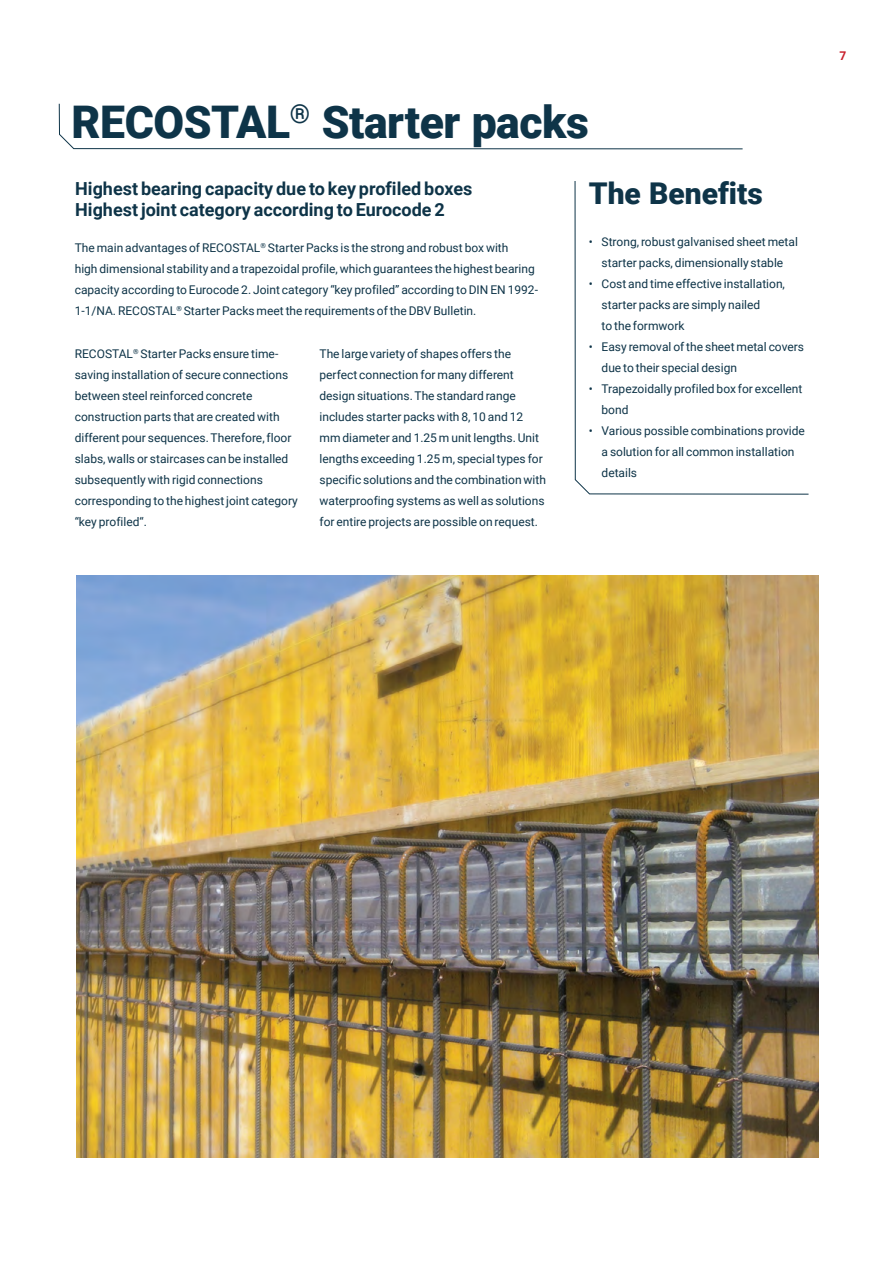
<style>
.page{position:relative;width:893px;height:1263px;background:#fff}
.page>*{position:absolute;margin:0;border:0;box-sizing:border-box;transform-origin:0 0}
.t1{font:900 45px "Roboto";letter-spacing:-.01em;color:#0e3448}
.t2{font:900 30px "Roboto";color:#0e3448}
.t3{font:700 18px/21px "Roboto";color:#0e3448}
.t4{font:12px/21px "Roboto";color:#0e3448}
.t5{font:700 12px "Roboto";color:#c81e2a}
</style>
<div class="page">
<svg style="left:574px;top:181px;width:235px;height:314px"></svg>
<svg style="left:58px;top:103px;width:685px;height:47px"></svg>
<img style="left:77px;top:575px;width:742px;height:583px">
<h1 class="t1" style="left:72px;top:90px;width:519px">RECOSTAL<sup>®</sup> Starter packs</h1>
<h3 class="t3" style="left:75px;top:177px;width:399px">Highest bearing capacity due to key profiled boxes<br>Highest joint category according to Eurocode 2</h3>
<p class="t4" style="left:75px;top:237px;width:465px">The main advantages of RECOSTAL<sup>®</sup> Starter Packs is the strong and robust box with<br>high dimensional stability and a trapezoidal profile, which guarantees the highest bearing capacity according to Eurocode 2. Joint category “key profiled” according to DIN EN 1992- 1-1/NA. RECOSTAL<sup>®</sup> Starter Packs meet the requirements of the DBV Bulletin.</p>
<p class="t4" style="left:75px;top:342px;width:225px">RECOSTAL<sup>®</sup> Starter Packs ensure time&shy;saving installation of secure connections between steel reinforced concrete construction parts that are created with different pour sequences. Therefore, floor slabs, walls or staircases can be installed subsequently with rigid connections corresponding to the highest joint category “key profiled“.</p>
<p class="t4" style="left:319px;top:342px;width:228px">The large variety of shapes offers the perfect connection for many different design situations. The standard range includes starter packs with 8, 10 and 12 mm diameter and 1.25 m unit lengths. Unit lengths exceeding 1.25 m, special types for specific solutions and the combination with waterproofing systems as well as solutions for entire projects are possible on request.</p>
<h2 class="t2" style="left:589px;top:172px;width:176px">The Benefits</h2>
<p class="t4" style="left:589px;top:231px;width:211px;text-align:center">• Strong, robust galvanised sheet metal starter packs, dimensionally stable</p>
<p class="t4" style="left:602px;top:273px;width:185px;text-indent:-13px">• Cost and time effective installation, starter packs are simply nailed<br>to the formwork</p>
<p class="t4" style="left:602px;top:336px;width:204px;text-indent:-13px">• Easy removal of the sheet metal covers due to their special design</p>
<p class="t4" style="left:602px;top:378px;width:202px;text-indent:-13px">• Trapezoidally profiled box for excellent bond</p>
<p class="t4" style="left:602px;top:420px;width:205px;text-indent:-13px">• Various possible combinations provide a solution for all common installation details</p>
<p class="t5" style="left:839px;top:47px;width:8px">7</p>
</div>
